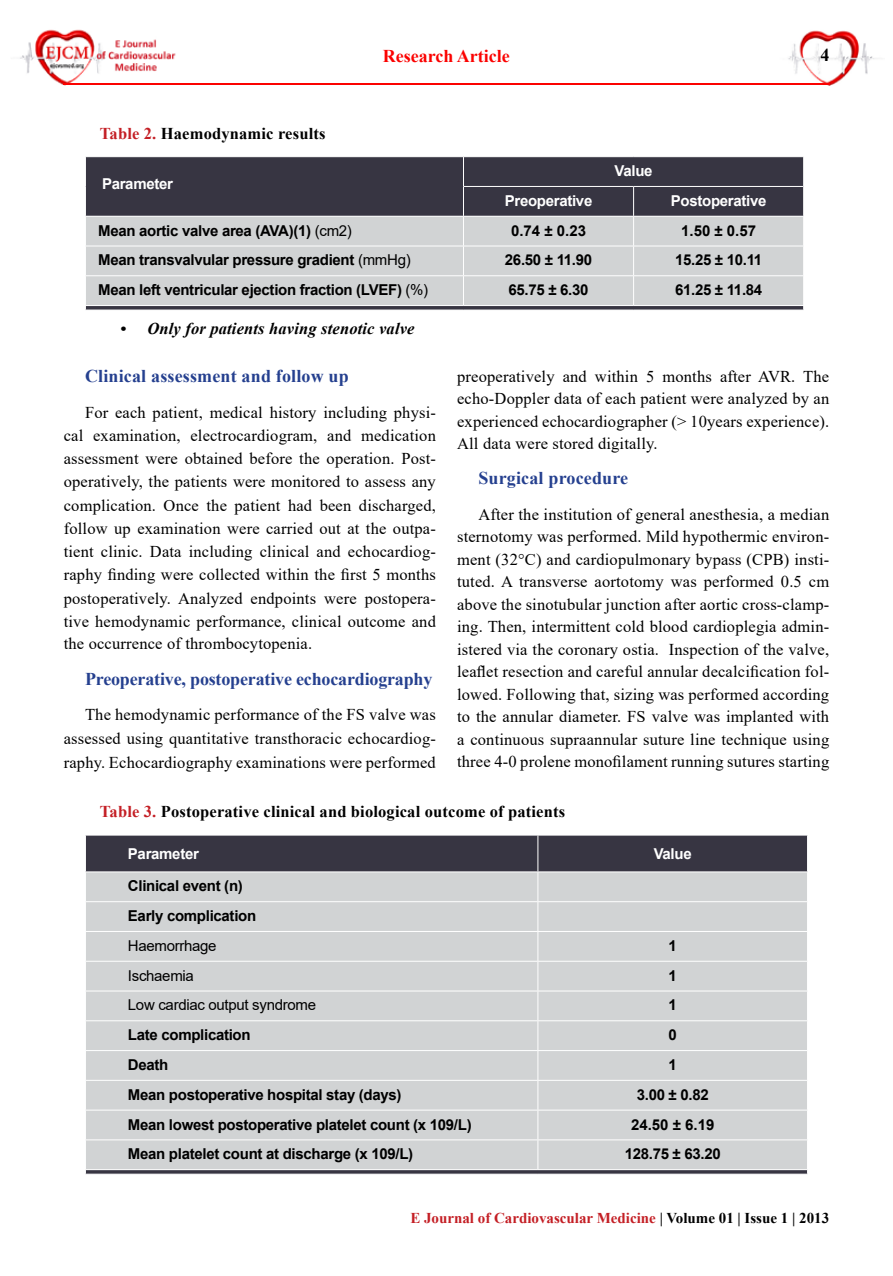
<style>
.page{position:relative;width:893px;height:1276px;background:#fff}
.page>*{position:absolute;margin:0;border:0;box-sizing:border-box;transform-origin:0 0}
.t1{font:700 18px "Times New Roman";letter-spacing:.01em;color:#25408f}
.t2{font:700 18px "Times New Roman";letter-spacing:-.01em;color:#25408f}
.t3{font:700 18px "Times New Roman";color:#fb0200}
.t4{font:700 18px "Times New Roman";color:#000}
.t5{font:16.5px/22.5px "Times New Roman";letter-spacing:.01em;color:#000;text-align:justify}
.t6{font:700 16.5px "Times New Roman";letter-spacing:.01em;color:#000}
.t7{font:italic 700 16.5px "Times New Roman";letter-spacing:.01em;color:#000}
.t8{font:700 15px/29.7px "Arial";letter-spacing:-.02em;color:#000}
.t9{font:700 15px "Times New Roman";color:#c41f25}
.t10{font:700 15px "Arial";letter-spacing:-.02em;color:#fff}
.t11{font:15px "Arial";letter-spacing:-.02em;color:#000}
.s1{color:#c41f25}
.s2{font-weight:400}
.s3{color:#000}
</style>
<div class="page">
<img style="left:788px;top:30px;width:88px;height:55px">
<img style="left:20px;top:29px;width:156px;height:56px">
<hr style="left:64px;top:83px;width:765px;height:2px;background:#fb0200">
<div style="left:86px;top:157px;width:717px;height:153px;background:#373542"></div>
<div style="left:86px;top:217px;width:717px;height:88px;background:#d1d3d4"></div>
<hr style="left:464px;top:186px;width:170px;height:1px;background:#fff">
<hr style="left:634px;top:186px;width:169px;height:1px;background:#fff">
<hr style="left:85px;top:216px;width:378px;height:1px;background:#fff">
<hr style="left:463px;top:216px;width:171px;height:1px;background:#fff">
<hr style="left:634px;top:216px;width:170px;height:1px;background:#fff">
<hr style="left:85px;top:246px;width:378px;height:1px;background:#fff">
<hr style="left:463px;top:246px;width:171px;height:1px;background:#fff">
<hr style="left:634px;top:246px;width:170px;height:1px;background:#fff">
<hr style="left:85px;top:275px;width:378px;height:1px;background:#fff">
<hr style="left:463px;top:275px;width:171px;height:1px;background:#fff">
<hr style="left:634px;top:275px;width:170px;height:1px;background:#fff">
<svg style="left:463px;top:157px;width:1px;height:29px"></svg>
<svg style="left:803px;top:157px;width:1px;height:29px"></svg>
<hr style="left:463px;top:186px;width:1px;height:30px;background:#fff">
<svg style="left:463px;top:217px;width:1px;height:88px"></svg>
<svg style="left:633px;top:187px;width:1px;height:118px"></svg>
<hr style="left:85px;top:305px;width:378px;height:1px;background:#fff">
<hr style="left:463px;top:305px;width:171px;height:1px;background:#fff">
<hr style="left:634px;top:305px;width:170px;height:1px;background:#fff">
<div style="left:86px;top:835px;width:721px;height:338px;background:#373542"></div>
<div style="left:86px;top:872px;width:721px;height:297px;background:#d1d3d4"></div>
<hr style="left:85px;top:871px;width:453px;height:1px;background:#fff">
<hr style="left:538px;top:871px;width:270px;height:1px;background:#fff">
<hr style="left:85px;top:901px;width:453px;height:1px;background:#fff">
<hr style="left:538px;top:901px;width:270px;height:1px;background:#fff">
<hr style="left:85px;top:931px;width:453px;height:1px;background:#fff">
<hr style="left:538px;top:931px;width:270px;height:1px;background:#fff">
<hr style="left:85px;top:961px;width:453px;height:1px;background:#fff">
<hr style="left:538px;top:961px;width:270px;height:1px;background:#fff">
<hr style="left:85px;top:990px;width:453px;height:1px;background:#fff">
<hr style="left:538px;top:990px;width:270px;height:1px;background:#fff">
<hr style="left:85px;top:1020px;width:453px;height:1px;background:#fff">
<hr style="left:538px;top:1020px;width:270px;height:1px;background:#fff">
<hr style="left:85px;top:1050px;width:453px;height:1px;background:#fff">
<hr style="left:538px;top:1050px;width:270px;height:1px;background:#fff">
<hr style="left:85px;top:1080px;width:453px;height:1px;background:#fff">
<hr style="left:538px;top:1080px;width:270px;height:1px;background:#fff">
<hr style="left:85px;top:1109px;width:453px;height:1px;background:#fff">
<hr style="left:538px;top:1109px;width:270px;height:1px;background:#fff">
<hr style="left:85px;top:1139px;width:453px;height:1px;background:#fff">
<hr style="left:538px;top:1139px;width:270px;height:1px;background:#fff">
<hr style="left:85px;top:1169px;width:453px;height:1px;background:#fff">
<hr style="left:538px;top:1169px;width:270px;height:1px;background:#fff">
<hr style="left:537px;top:835px;width:1px;height:36px;background:#fff">
<svg style="left:537px;top:872px;width:1px;height:297px"></svg>
<p class="t6" style="left:100px;top:121px;width:227px"><span class="s1">Table 2.</span> Haemodynamic results</p>
<p class="t10" style="left:102px;top:173px;width:72px">Parameter</p>
<p class="t3" style="left:383px;top:43px;width:129px">Research Article</p>
<p class="t4" style="left:820px;top:42px;width:10px">4</p>
<p class="t10" style="left:615px;top:160px;width:39px">Value</p>
<p class="t10" style="left:505px;top:190px;width:89px">Preoperative</p>
<p class="t10" style="left:671px;top:190px;width:97px">Postoperative</p>
<p class="t8" style="left:98px;top:216px;width:255px">Mean aortic valve area (AVA)(1) <span class="s2">(cm2)</span></p>
<p class="t8" style="left:511px;top:216px;width:76px">0.74 ± 0.23</p>
<p class="t8" style="left:681px;top:216px;width:76px">1.50 ± 0.57</p>
<p class="t8" style="left:98px;top:245px;width:314px">Mean transvalvular pressure gradient <span class="s2">(mmHg)</span></p>
<p class="t8" style="left:505px;top:245px;width:89px">26.50 ± 11.90</p>
<p class="t8" style="left:675px;top:245px;width:89px">15.25 ± 10.11</p>
<p class="t8" style="left:98px;top:275px;width:332px">Mean left ventricular ejection fraction (LVEF) <span class="s2">(%)</span></p>
<p class="t8" style="left:509px;top:275px;width:81px">65.75 ± 6.30</p>
<p class="t8" style="left:675px;top:275px;width:89px">61.25 ± 11.84</p>
<p class="t7" style="left:120px;top:317px;width:296px">• Only for patients having stenotic valve</p>
<p class="t1" style="left:85px;top:363px;width:265px">Clinical assessment and follow up</p>
<p class="t5" style="left:64px;top:400px;width:374px;line-height:23.1px;text-indent:21px">For each patient, medical history including physi&shy;cal examination, electrocardiogram, and medication assessment were obtained before the operation. Post&shy;operatively, the patients were monitored to assess any complication. Once the patient had been discharged, follow up examination were carried out at the outpa&shy;tient clinic. Data including clinical and echocardiog&shy;raphy finding were collected within the first 5 months postoperatively. Analyzed endpoints were postopera&shy;tive hemodynamic performance, clinical outcome and the occurrence of thrombocytopenia.</p>
<p class="t2" style="left:85px;top:665px;width:349px">Preoperative, postoperative echocardiography</p>
<p class="t5" style="left:64px;top:702px;width:374px;line-height:24px;text-indent:21px">The hemodynamic performance of the FS valve was assessed using quantitative transthoracic echocardiog&shy;raphy. Echocardiography examinations were performed</p>
<p class="t5" style="left:457px;top:364px;width:374px">preoperatively and within 5 months after AVR. The echo-Doppler data of each patient were analyzed by an experienced echocardiographer (&gt; 10years experience).<br>All data were stored digitally.</p>
<p class="t1" style="left:478px;top:465px;width:151px">Surgical procedure</p>
<p class="t5" style="left:457px;top:502px;width:374px;text-indent:21px">After the institution of general anesthesia, a median sternotomy was performed. Mild hypothermic environ&shy;ment (32°C) and cardiopulmonary bypass (CPB) insti&shy;tuted. A transverse aortotomy was performed 0.5 cm above the sinotubular junction after aortic cross-clamp&shy;ing. Then, intermittent cold blood cardioplegia admin&shy;istered via the coronary ostia. Inspection of the valve, leaflet resection and careful annular decalcification fol&shy;lowed. Following that, sizing was performed according to the annular diameter. FS valve was implanted with a continuous supraannular suture line technique using three 4-0 prolene monofilament running sutures starting</p>
<p class="t6" style="left:100px;top:799px;width:467px"><span class="s1">Table 3.</span> Postoperative clinical and biological outcome of patients</p>
<p class="t10" style="left:128px;top:843px;width:72px">Parameter</p>
<p class="t10" style="left:654px;top:843px;width:39px">Value</p>
<p class="t8" style="left:128px;top:871px;width:130px">Clinical event (n)<br>Early complication</p>
<p class="t11" style="left:128px;top:935px;width:90px">Haemorrhage</p>
<p class="t8" style="left:669px;top:931px;width:10px">1</p>
<p class="t11" style="left:128px;top:965px;width:67px">Ischaemia</p>
<p class="t8" style="left:669px;top:960px;width:10px">1</p>
<p class="t11" style="left:128px;top:995px;width:190px">Low cardiac output syndrome</p>
<p class="t8" style="left:669px;top:990px;width:10px">1</p>
<p class="t8" style="left:128px;top:1020px;width:124px">Late complication</p>
<p class="t8" style="left:669px;top:1020px;width:10px">0</p>
<p class="t8" style="left:128px;top:1050px;width:42px">Death</p>
<p class="t8" style="left:669px;top:1050px;width:10px">1</p>
<p class="t8" style="left:128px;top:1079px;width:275px">Mean postoperative hospital stay (days)</p>
<p class="t8" style="left:637px;top:1079px;width:73px">3.00 ± 0.82</p>
<p class="t8" style="left:128px;top:1109px;width:345px">Mean lowest postoperative platelet count (x 109/L)</p>
<p class="t8" style="left:631px;top:1109px;width:85px">24.50 ± 6.19</p>
<p class="t8" style="left:128px;top:1139px;width:287px">Mean platelet count at discharge (x 109/L)</p>
<p class="t8" style="left:625px;top:1139px;width:98px">128.75 ± 63.20</p>
<p class="t9" style="left:410px;top:1206px;width:420px">E Journal of Cardiovascular Medicine <span class="s3">| Volume 01 | Issue 1 | 2013</span></p>
</div>
